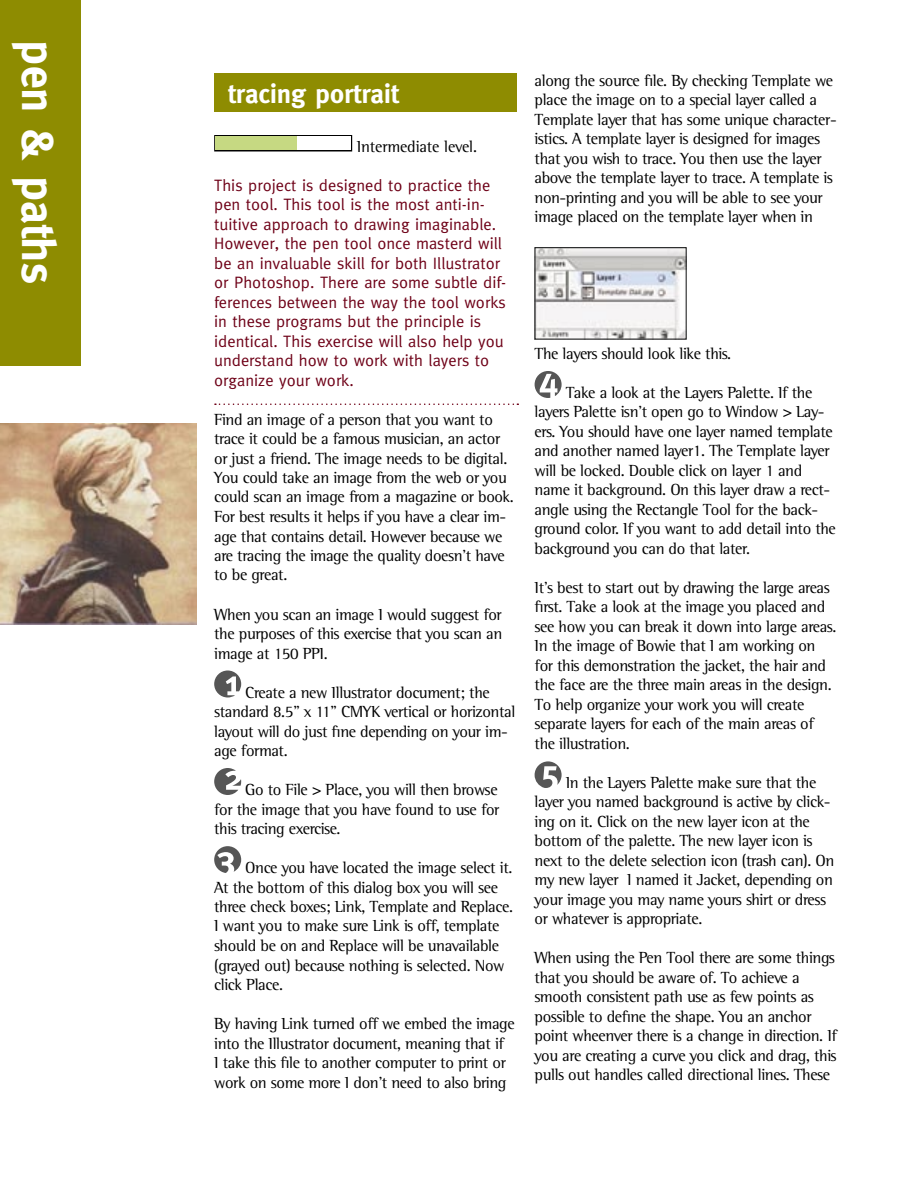
<style>
.page{position:relative;width:918px;height:1188px;background:#fff}
.page>*{position:absolute;margin:0;border:0;box-sizing:border-box;transform-origin:0 0}
.t1{font:700 47.4px "Meta";color:#fff;scale:.96 1}
.t2{font:700 27px "Meta";color:#fff}
.t3{font:16.5px/19.5px "AT Rotis Semi Serif";letter-spacing:-.025em;color:#000}
.t4{font:16.5px/19.5px "Meta";color:#6e0017}
</style>
<div class="page">
<div style="left:0;top:0;width:81px;height:366px;background:#8e8c01"></div>
<div style="left:214px;top:74px;width:303px;height:38px;background:#8e8c01"></div>
<div style="left:214px;top:135px;width:138px;height:16px;border:3px solid #000"></div>
<div style="left:216px;top:136px;width:135px;height:14px;background:#fff"></div>
<div style="left:216px;top:136px;width:81px;height:14px;background:#c6d982"></div>
<svg style="left:215px;top:404px;width:303px;height:1px"></svg>
<svg style="left:214px;top:670px;width:27px;height:28px"></svg>
<svg style="left:214px;top:768px;width:27px;height:27px"></svg>
<svg style="left:214px;top:846px;width:27px;height:27px"></svg>
<img style="left:537px;top:249px;width:148px;height:88px">
<div style="left:535px;top:247px;width:152px;height:92px;border:1px solid #0c0d0e"></div>
<svg style="left:535px;top:371px;width:27px;height:27px"></svg>
<svg style="left:535px;top:761px;width:27px;height:27px"></svg>
<img style="left:0;top:423px;width:197px;height:202px">
<h1 class="t1" style="left:66px;top:40px;width:255px;rotate:90deg">pen &amp; paths</h1>
<h2 class="t2" style="left:228px;top:79px;width:173px">tracing portrait</h2>
<p class="t3" style="left:357px;top:136px;width:122px">Intermediate level.</p>
<p class="t4" style="left:214px;top:175px;width:294px">This project is designed to practice the pen tool. This tool is the most anti-in&shy;tuitive approach to drawing imaginable.<br>However, the pen tool once masterd will be an invaluable skill for both Illustrator or Photoshop. There are some subtle dif&shy;ferences between the way the tool works in these programs but the principle is identical. This exercise will also help you understand how to work with layers to organize your work.</p>
<p class="t3" style="left:214px;top:409px;width:301px">Find an image of a person that you want to trace it could be a famous musician, an actor or just a friend. The image needs to be digital.<br>You could take an image from the web or you could scan an image from a magazine or book.<br>For best results it helps if you have a clear im&shy;age that contains detail. However because we are tracing the image the quality doesn’t have to be great.</p>
<p class="t3" style="left:214px;top:604px;width:290px;text-align:justify">When you scan an image I would suggest for the purposes of this exercise that you scan an image at 150 PPI.</p>
<p class="t3" style="left:214px;top:682px;width:303px;text-indent:31px">Create a new Illustrator document; the standard 8.5” x 11” CMYK vertical or horizontal layout will do just fine depending on your im&shy;age format.</p>
<p class="t3" style="left:214px;top:780px;width:287px;text-align:justify;text-indent:31px">Go to File &gt; Place, you will then browse for the image that you have found to use for this tracing exercise.</p>
<p class="t3" style="left:214px;top:858px;width:300px;text-indent:31px">Once you have located the image select it.<br>At the bottom of this dialog box you will see three check boxes; Link, Template and Replace.<br>I want you to make sure Link is off, template should be on and Replace will be unavailable (grayed out) because nothing is selected. Now click Place.</p>
<p class="t3" style="left:214px;top:1014px;width:302px">By having Link turned off we embed the image into the Illustrator document, meaning that if<br>I take this file to another computer to print or work on some more I don’t need to also bring</p>
<p class="t3" style="left:535px;top:71px;width:304px">along the source file. By checking Template we place the image on to a special layer called a Template layer that has some unique character&shy;istics. A template layer is designed for images that you wish to trace. You then use the layer above the template layer to trace. A template is non-printing and you will be able to see your image placed on the template layer when in</p>
<p class="t3" style="left:535px;top:344px;width:198px">The layers should look like this.</p>
<p class="t3" style="left:535px;top:383px;width:303px;text-indent:31px">Take a look at the Layers Palette. If the layers Palette isn’t open go to Window &gt; Lay&shy;ers. You should have one layer named template and another named layer1. The Template layer will be locked. Double click on layer 1 and name it background. On this layer draw a rect&shy;angle using the Rectangle Tool for the back&shy;ground color. If you want to add detail into the background you can do that later.</p>
<p class="t3" style="left:535px;top:578px;width:303px">It’s best to start out by drawing the large areas first. Take a look at the image you placed and see how you can break it down into large areas.<br>In the image of Bowie that I am working on for this demonstration the jacket, the hair and the face are the three main areas in the design.<br>To help organize your work you will create separate layers for each of the main areas of the illustration.</p>
<p class="t3" style="left:535px;top:773px;width:301px;text-indent:31px">In the Layers Palette make sure that the layer you named background is active by click&shy;ing on it. Click on the new layer icon at the bottom of the palette. The new layer icon is next to the delete selection icon (trash can). On my new layer I named it Jacket, depending on your image you may name yours shirt or dress or whatever is appropriate.</p>
<p class="t3" style="left:535px;top:948px;width:304px">When using the Pen Tool there are some things that you should be aware of. To achieve a smooth consistent path use as few points as possible to define the shape. You an anchor point wheenver there is a change in direction. If you are creating a curve you click and drag, this pulls out handles called directional lines. These</p>
</div>
